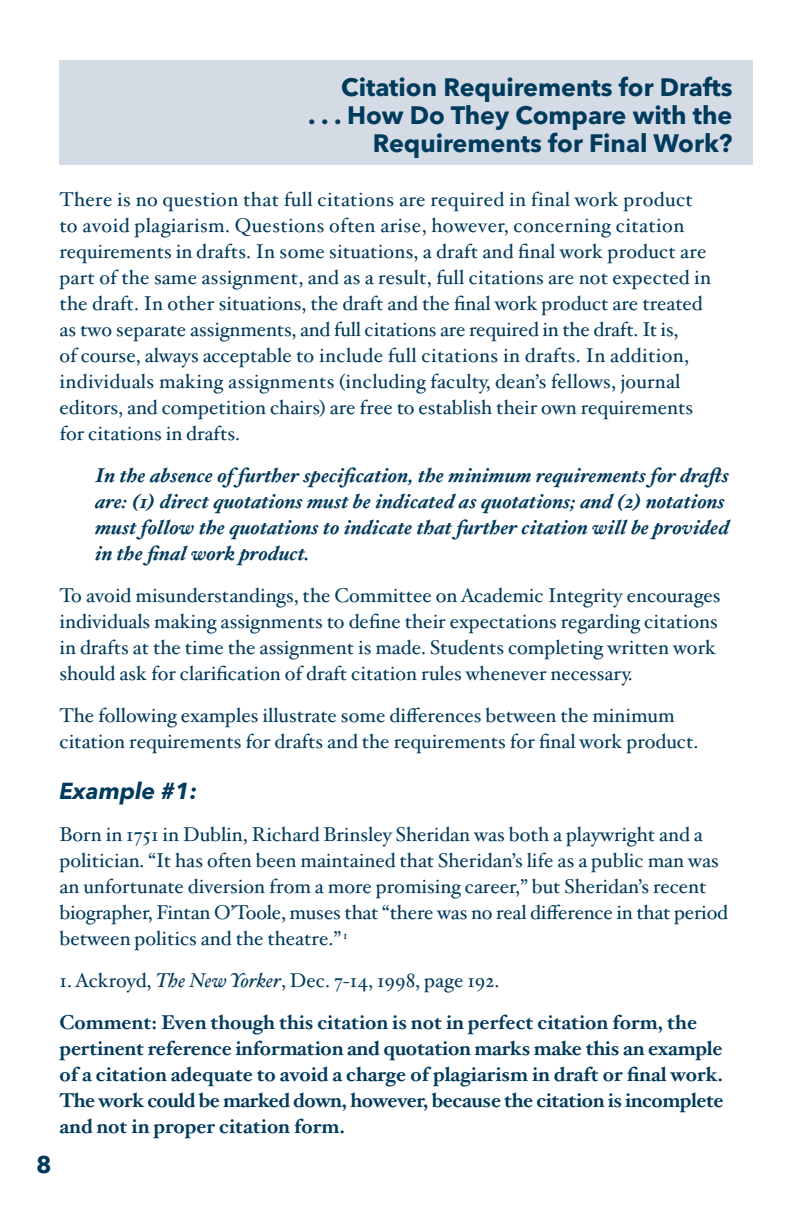
<style>
.page{position:relative;width:792px;height:1224px;background:#fff}
.page>*{position:absolute;margin:0;border:0;box-sizing:border-box;transform-origin:0 0}
.t1{font:700 25px/28px "Avenir Next LT Pro";color:#003a5d;text-align:right}
.t2{font:700 24px "Avenir Next LT Pro";color:#003a5d}
.t3{font:italic 700 23px "Avenir Next LT Pro";color:#003a5d}
.t4{font:20px/26px "Hoefler Txt";color:#003a5d}
.t5{font:700 20px/26px "Hoefler Txt";color:#003a5d}
.t6{font:italic 700 20px/26px "Hoefler Txt";color:#003a5d}
.s1{font-weight:400}
.s2{font-weight:400;font-style:italic}
</style>
<div class="page">
<div style="left:59px;top:60px;width:694px;height:105px;background:#d4dbe4"></div>
<p class="t2" style="left:36px;top:1150px;width:17px">8</p>
<p class="t1" style="left:308px;top:73px;width:426px">Citation Requirements for Drafts<br>. . . How Do They Compare with the<br>Requirements for Final Work?</p>
<p class="t4" style="left:59px;top:186px;width:653px">There is no question that full citations are required in final work product to avoid plagiarism. Questions often arise, however, concerning citation requirements in drafts. In some situations, a draft and final work product are part of the same assignment, and as a result, full citations are not expected in the draft. In other situations, the draft and the final work product are treated as two separate assignments, and full citations are required in the draft. It is,<br>of course, always acceptable to include full citations in drafts. In addition, individuals making assignments (including faculty, dean’s fellows, journal editors, and competition chairs) are free to establish their own requirements for citations in drafts.</p>
<p class="t6" style="left:95px;top:462px;width:635px">In the absence of further specification, the minimum requirements for drafts are: (1) direct quotations must be indicated as quotations; and (2) notations must follow the quotations to indicate that further citation will be provided in the final work product.</p>
<p class="t4" style="left:59px;top:582px;width:663px">To avoid misunderstandings, the Committee on Academic Integrity encourages individuals making assignments to define their expectations regarding citations in drafts at the time the assignment is made. Students completing written work should ask for clarification of draft citation rules whenever necessary.</p>
<p class="t4" style="left:59px;top:702px;width:638px">The following examples illustrate some differences between the minimum citation requirements for drafts and the requirements for final work product.</p>
<p class="t3" style="left:59px;top:777px;width:139px">Example #1:</p>
<p class="t4" style="left:59px;top:821px;width:670px">Born in 1751 in Dublin, Richard Brinsley Sheridan was both a playwright and a politician. “It has often been maintained that Sheridan’s life as a public man was an unfortunate diversion from a more promising career,” but Sheridan’s recent biographer, Fintan O’Toole, muses that “there was no real difference in that period between politics and the theatre.” <sup>1</sup></p>
<p class="t5" style="left:59px;top:958px;width:639px;line-height:42px"><span class="s1">1. Ackroyd,</span> <span class="s2">The New Yorker</span><span class="s1">, Dec. 7-14, 1998, page 192.<br></span>Comment: Even though this citation is not in perfect citation form, the</p>
<p class="t5" style="left:59px;top:1034px;width:665px;text-align:justify">pertinent reference information and quotation marks make this an example of a citation adequate to avoid a charge of plagiarism in draft or final work.<br>The work could be marked down, however, because the citation is incomplete and not in proper citation form.</p>
</div>
